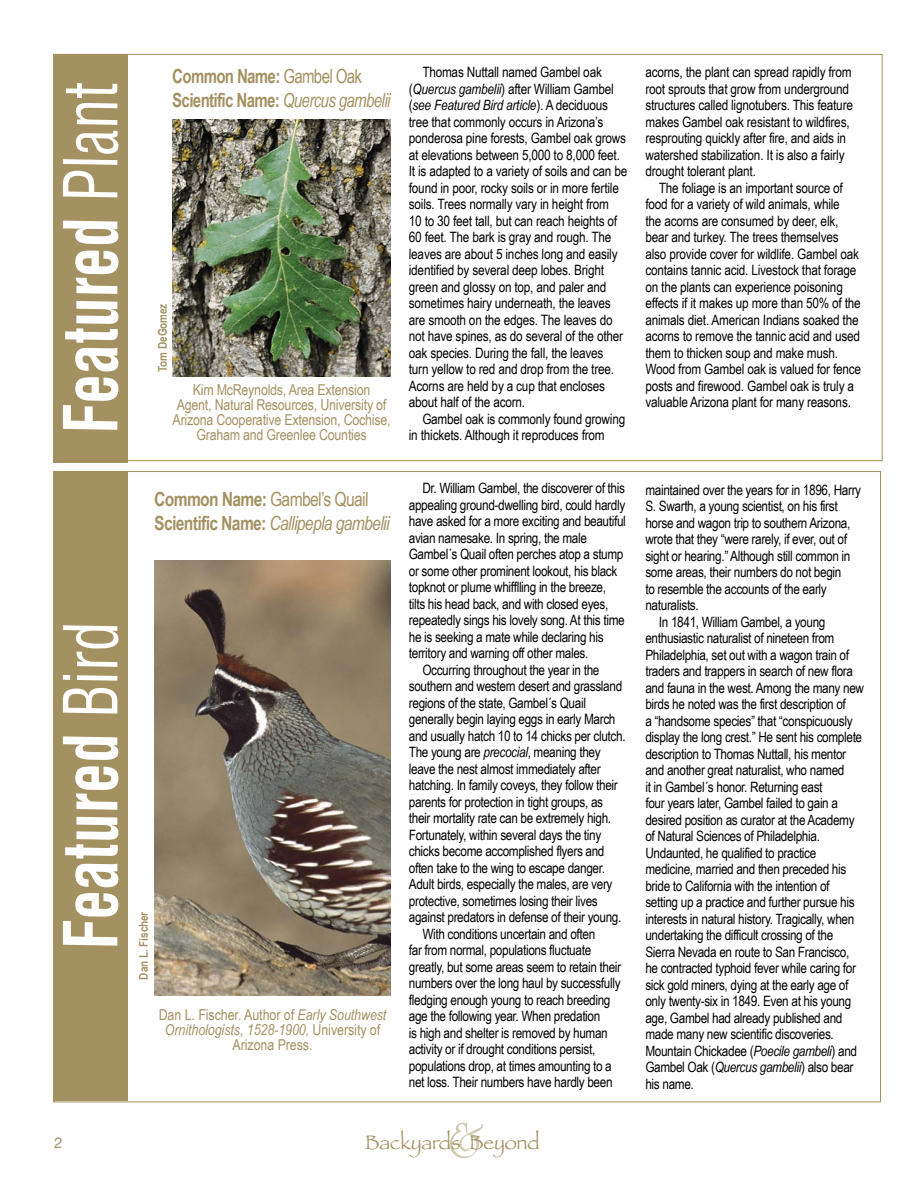
<style>
.page{position:relative;width:918px;height:1188px;background:#fff}
.page>*{position:absolute;margin:0;border:0;box-sizing:border-box;transform-origin:0 0}
.t1{font:700 condensed 72.6px "Helvetica";color:#fff;scale:.83 1}
.t2{font:67.2px "University";color:#d2cab2}
.t3{font:20.25px "Papyrus";letter-spacing:-.01em;color:#a39161}
.t4{font:700 19.5px/24px "Arial Narrow";color:#a39161}
.t5{font:700 19.5px/24px "Arial Narrow";color:#a39161;scale:.93 1}
.t6{font:15px/15px "Arial Narrow";letter-spacing:-.01em;color:#a39161;text-align:center}
.t7{font:14.25px/16.5px "Arial Narrow";letter-spacing:-.02em;color:#000}
.t8{font:700 12px "Arial Narrow";color:#a39161}
.s1{font-weight:400}
.s2{font-weight:400;font-style:italic}
.s3{font-style:italic}
</style>
<div class="page">
<div style="left:54px;top:54px;width:74px;height:409px;background:#a39161"></div>
<div style="left:54px;top:471px;width:74px;height:630px;background:#a39161"></div>
<img style="left:154px;top:561px;width:237px;height:434px">
<img style="left:173px;top:119px;width:218px;height:257px">
<h1 class="t1" style="left:47px;top:434px;width:427px;rotate:-90deg">Featured <span class="s1">Plant</span></h1>
<h1 class="t1" style="left:47px;top:950px;width:399px;rotate:-90deg">Featured <span class="s1">Bird</span></h1>
<h3 class="t5" style="left:172px;top:64px;width:236px">Common Name: <span class="s1">Gambel Oak<br></span>Scientific Name: <span class="s2">Quercus gambelii</span></h3>
<p class="t8" style="left:156px;top:372px;width:70px;rotate:-90deg">Tom DeGomez</p>
<p class="t6" style="left:173px;top:382px;width:220px">Kim McReynolds, Area Extension<br>Agent, Natural Resources, University of Arizona Cooperative Extension, Cochise, Graham and Greenlee Counties</p>
<h3 class="t4" style="left:154px;top:486px;width:237px">Common Name: <span class="s1">Gambel’s Quail<br></span>Scientific Name: <span class="s2">Callipepla gambelii</span></h3>
<p class="t8" style="left:137px;top:980px;width:70px;rotate:-90deg">Dan L. Fischer</p>
<p class="t6" style="left:159px;top:1007px;width:229px">Dan L. Fischer. Author of <span class="s3">Early Southwest<br>Ornithologists, 1528-1900,</span> University of<br>Arizona Press.</p>
<p class="t7" style="left:409px;top:64px;width:220px;text-indent:14px">Thomas Nuttall named Gambel oak (<span class="s3">Quercus gambelii</span>) after William Gambel (<span class="s3">see Featured Bird article</span>). A deciduous tree that commonly occurs in Arizona’s ponderosa pine forests, Gambel oak grows at elevations between 5,000 to 8,000 feet.<br>It is adapted to a variety of soils and can be found in poor, rocky soils or in more fertile soils. Trees normally vary in height from<br>10 to 30 feet tall, but can reach heights of 60 feet. The bark is gray and rough. The leaves are about 5 inches long and easily identified by several deep lobes. Bright green and glossy on top, and paler and sometimes hairy underneath, the leaves are smooth on the edges. The leaves do not have spines, as do several of the other oak species. During the fall, the leaves<br>turn yellow to red and drop from the tree.<br>Acorns are held by a cup that encloses about half of the acorn.</p>
<p class="t7" style="left:409px;top:410px;width:218px;text-indent:14px">Gambel oak is commonly found growing in thickets. Although it reproduces from</p>
<p class="t7" style="left:422px;top:480px;width:204px">Dr. William Gambel, the discoverer of this</p>
<p class="t7" style="left:409px;top:496px;width:218px">appealing ground-dwelling bird, could hardly</p>
<p class="t7" style="left:409px;top:513px;width:219px">have asked for a more exciting and beautiful</p>
<p class="t7" style="left:409px;top:529px;width:180px">avian namesake. In spring, the male</p>
<p class="t7" style="left:409px;top:546px;width:216px">Gambel´s Quail often perches atop a stump</p>
<p class="t7" style="left:409px;top:562px;width:210px">or some other prominent lookout, his black</p>
<p class="t7" style="left:409px;top:579px;width:199px">topknot or plume whifflling in the breeze,</p>
<p class="t7" style="left:409px;top:595px;width:201px">tilts his head back, and with closed eyes,</p>
<p class="t7" style="left:409px;top:612px;width:218px">repeatedly sings his lovely song. At this time</p>
<p class="t7" style="left:409px;top:628px;width:197px">he is seeking a mate while declaring his</p>
<p class="t7" style="left:409px;top:645px;width:181px">territory and warning off other males.</p>
<p class="t7" style="left:422px;top:661px;width:179px">Occurring throughout the year in the</p>
<p class="t7" style="left:409px;top:678px;width:215px">southern and western desert and grassland</p>
<p class="t7" style="left:409px;top:694px;width:179px">regions of the state, Gambel´s Quail</p>
<p class="t7" style="left:409px;top:711px;width:208px">generally begin laying eggs in early March</p>
<p class="t7" style="left:409px;top:727px;width:219px">and usually hatch 10 to 14 chicks per clutch.</p>
<p class="t7" style="left:409px;top:744px;width:194px">The young are <span class="s3">precocial</span>, meaning they</p>
<p class="t7" style="left:409px;top:760px;width:193px">leave the nest almost immediately after</p>
<p class="t7" style="left:409px;top:777px;width:210px">hatching. In family coveys, they follow their</p>
<p class="t7" style="left:409px;top:793px;width:196px">parents for protection in tight groups, as</p>
<p class="t7" style="left:409px;top:810px;width:204px">their mortality rate can be extremely high.</p>
<p class="t7" style="left:409px;top:826px;width:194px">Fortunately, within several days the tiny</p>
<p class="t7" style="left:409px;top:843px;width:197px">chicks become accomplished flyers and</p>
<p class="t7" style="left:409px;top:859px;width:198px">often take to the wing to escape danger.</p>
<p class="t7" style="left:409px;top:876px;width:205px">Adult birds, especially the males, are very</p>
<p class="t7" style="left:409px;top:892px;width:191px">protective, sometimes losing their lives</p>
<p class="t7" style="left:409px;top:909px;width:214px">against predators in defense of their young.</p>
<p class="t7" style="left:422px;top:925px;width:175px">With conditions uncertain and often</p>
<p class="t7" style="left:409px;top:942px;width:184px">far from normal, populations fluctuate</p>
<p class="t7" style="left:409px;top:958px;width:214px">greatly, but some areas seem to retain their</p>
<p class="t7" style="left:409px;top:975px;width:214px">numbers over the long haul by successfully</p>
<p class="t7" style="left:409px;top:991px;width:203px">fledging enough young to reach breeding</p>
<p class="t7" style="left:409px;top:1008px;width:193px">age the following year. When predation</p>
<p class="t7" style="left:409px;top:1024px;width:201px">is high and shelter is removed by human</p>
<p class="t7" style="left:409px;top:1041px;width:188px">activity or if drought conditions persist,</p>
<p class="t7" style="left:409px;top:1057px;width:205px">populations drop, at times amounting to a</p>
<p class="t7" style="left:409px;top:1074px;width:205px">net loss. Their numbers have hardly been</p>
<h2 class="t2" style="left:448px;top:1090px;width:36px">&amp;</h2>
<h3 class="t3" style="left:365px;top:1130px;width:176px">Backyards Beyond</h3>
<p class="t7" style="left:645px;top:64px;width:209px">acorns, the plant can spread rapidly from root sprouts that grow from underground structures called lignotubers. This feature makes Gambel oak resistant to wildfires, resprouting quickly after fire, and aids in watershed stabilization. It is also a fairly drought tolerant plant.</p>
<p class="t7" style="left:645px;top:179px;width:217px;text-indent:14px">The foliage is an important source of food for a variety of wild animals, while<br>the acorns are consumed by deer, elk, bear and turkey. The trees themselves also provide cover for wildlife. Gambel oak contains tannic acid. Livestock that forage on the plants can experience poisoning effects if it makes up more than 50% of the animals diet. American Indians soaked the acorns to remove the tannic acid and used them to thicken soup and make mush.<br>Wood from Gambel oak is valued for fence posts and firewood. Gambel oak is truly a valuable Arizona plant for many reasons.</p>
<p class="t7" style="left:645px;top:481px;width:217px">maintained over the years for in 1896, Harry</p>
<p class="t7" style="left:645px;top:498px;width:194px">S. Swarth, a young scientist, on his first</p>
<p class="t7" style="left:645px;top:514px;width:207px">horse and wagon trip to southern Arizona,</p>
<p class="t7" style="left:645px;top:531px;width:203px">wrote that they “were rarely, if ever, out of</p>
<p class="t7" style="left:645px;top:547px;width:207px">sight or hearing.” Although still common in</p>
<p class="t7" style="left:645px;top:564px;width:198px">some areas, their numbers do not begin</p>
<p class="t7" style="left:645px;top:580px;width:183px">to resemble the accounts of the early</p>
<p class="t7" style="left:645px;top:597px;width:55px">naturalists.</p>
<p class="t7" style="left:659px;top:613px;width:168px">In 1841, William Gambel, a young</p>
<p class="t7" style="left:645px;top:630px;width:191px">enthusiastic naturalist of nineteen from</p>
<p class="t7" style="left:645px;top:646px;width:205px">Philadelphia, set out with a wagon train of</p>
<p class="t7" style="left:645px;top:663px;width:209px">traders and trappers in search of new flora</p>
<p class="t7" style="left:645px;top:679px;width:220px">and fauna in the west. Among the many new</p>
<p class="t7" style="left:645px;top:696px;width:202px">birds he noted was the first description of</p>
<p class="t7" style="left:645px;top:712px;width:209px">a “handsome species” that “conspicuously</p>
<p class="t7" style="left:645px;top:729px;width:219px">display the long crest.” He sent his complete</p>
<p class="t7" style="left:645px;top:745px;width:202px">description to Thomas Nuttall, his mentor</p>
<p class="t7" style="left:645px;top:762px;width:201px">and another great naturalist, who named</p>
<p class="t7" style="left:645px;top:778px;width:179px">it in Gambel´s honor. Returning east</p>
<p class="t7" style="left:645px;top:795px;width:194px">four years later, Gambel failed to gain a</p>
<p class="t7" style="left:645px;top:811px;width:211px">desired position as curator at the Academy</p>
<p class="t7" style="left:645px;top:828px;width:176px">of Natural Sciences of Philadelphia.</p>
<p class="t7" style="left:645px;top:844px;width:173px">Undaunted, he qualified to practice</p>
<p class="t7" style="left:645px;top:861px;width:203px">medicine, married and then preceded his</p>
<p class="t7" style="left:645px;top:877px;width:186px">bride to California with the intention of</p>
<p class="t7" style="left:645px;top:894px;width:211px">setting up a practice and further pursue his</p>
<p class="t7" style="left:645px;top:910px;width:211px">interests in natural history. Tragically, when</p>
<p class="t7" style="left:645px;top:927px;width:190px">undertaking the difficult crossing of the</p>
<p class="t7" style="left:645px;top:943px;width:206px">Sierra Nevada en route to San Francisco,</p>
<p class="t7" style="left:645px;top:960px;width:212px">he contracted typhoid fever while caring for</p>
<p class="t7" style="left:645px;top:976px;width:205px">sick gold miners, dying at the early age of</p>
<p class="t7" style="left:645px;top:993px;width:208px">only twenty-six in 1849. Even at his young</p>
<p class="t7" style="left:645px;top:1009px;width:199px">age, Gambel had already published and</p>
<p class="t7" style="left:645px;top:1026px;width:190px">made many new scientific discoveries.</p>
<p class="t7" style="left:645px;top:1042px;width:213px">Mountain Chickadee (<span class="s3">Poecile gambeli</span>) and</p>
<p class="t7" style="left:645px;top:1059px;width:210px">Gambel Oak (<span class="s3">Quercus gambelii</span>) also bear</p>
<p class="t7" style="left:645px;top:1075px;width:50px">his name.</p>
</div>
